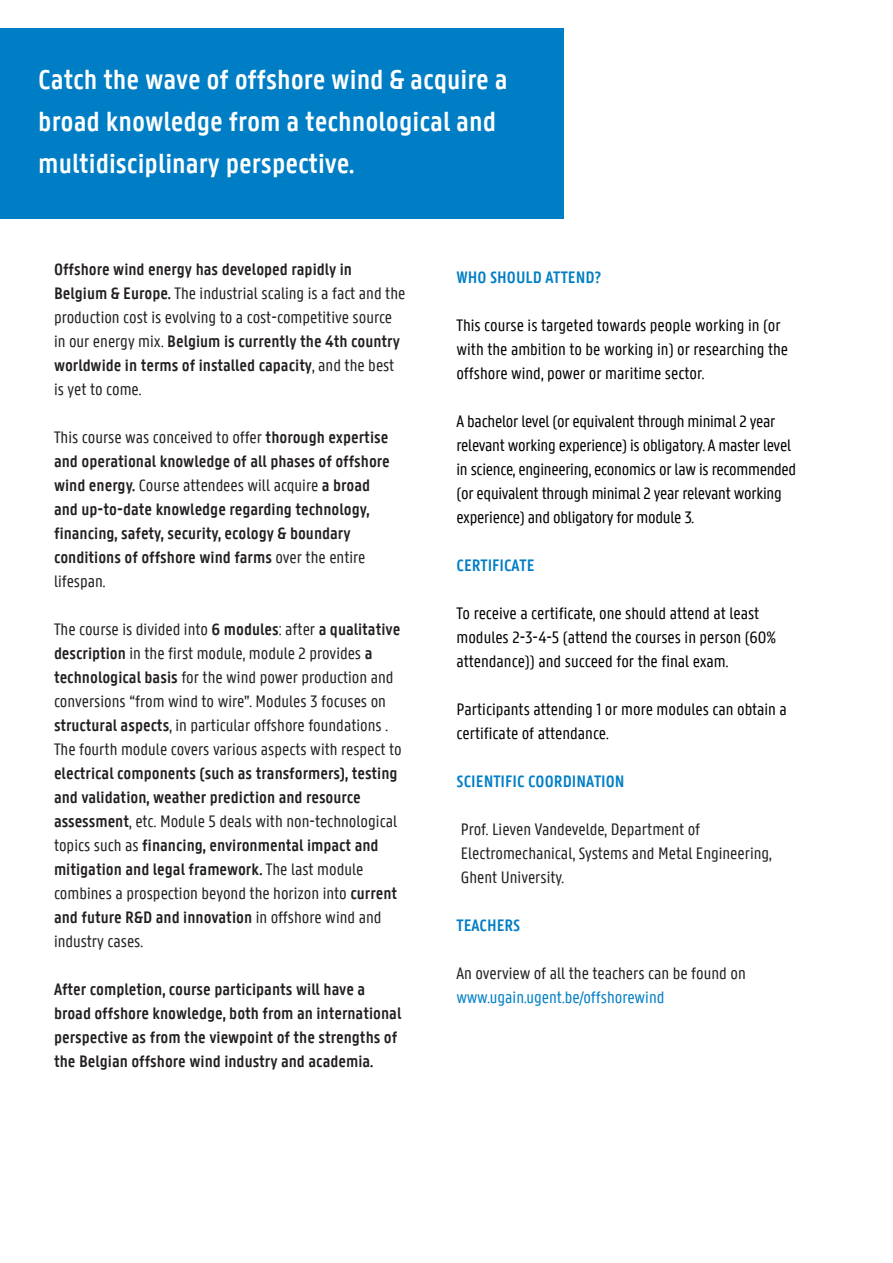
<style>
.page{position:relative;width:893px;height:1263px;background:#fff}
.page>*{position:absolute;margin:0;border:0;box-sizing:border-box;transform-origin:0 0}
.t1{font:600 30px/42px "U Gent Panno Text";color:#fff}
.t2{font:600 18px/24px "U Gent Panno Text";color:#231f20}
.t3{font:18px/24px "U Gent Panno Text";letter-spacing:-.01em;color:#000}
.t4{font:18px/24px "U Gent Panno Text";color:#231f20}
.t5{font:600 18px "U Gent Panno Text";color:#007ec5}
.t6{font:18px "U Gent Panno Text";color:#007ec5}
.s1{font-weight:400}
.s2{font-weight:600}
</style>
<div class="page">
<div style="left:0;top:29px;width:563px;height:190px;background:#007ec5"></div>
<h1 class="t1" style="left:38px;top:58px;width:471px">Catch the wave of offshore wind &amp; acquire a broad knowledge from a technological and multidisciplinary perspective.</h1>
<p class="t2" style="left:54px;top:257px;width:353px">Offshore wind energy has developed rapidly in Belgium &amp; Europe. <span class="s1">The industrial scaling is a fact and the production cost is evolving to a cost-competitive source in our energy mix.</span> Belgium is currently the 4th country worldwide in terms of installed capacity<span class="s1">, and the best is yet to come.</span></p>
<p class="t2" style="left:54px;top:425px;width:337px"><span class="s1">This course was conceived to offer</span> thorough expertise and operational knowledge of all phases of offshore wind energy. <span class="s1">Course attendees will acquire</span> a broad and up-to-date knowledge regarding technology, financing, safety, security, ecology &amp; boundary conditions of offshore wind farms <span class="s1">over the entire lifespan.</span></p>
<p class="t4" style="left:54px;top:617px;width:349px">The course is divided into <span class="s2">6 modules</span>: after <span class="s2">a qualitative description</span> in the first module, module 2 provides <span class="s2">a technological basis</span> for the wind power production and conversions “from wind to wire”. Modules 3 focuses on <span class="s2">structural aspects</span>, in particular offshore foundations .<br>The fourth module covers various aspects with respect to</p>
<p class="t2" style="left:54px;top:761px;width:345px">electrical components (such as transformers), testing and validation, weather prediction and resource assessment<span class="s1">, etc. Module 5 deals with non-technological topics such as</span> financing, environmental impact and mitigation and legal framework. <span class="s1">The last module combines a prospection beyond the horizon into</span> current and future R&amp;D and innovation <span class="s1">in offshore wind and industry cases.</span></p>
<p class="t2" style="left:54px;top:977px;width:349px">After completion, course participants will have a broad offshore knowledge, both from an international perspective as from the viewpoint of the strengths of the Belgian offshore wind industry and academia.</p>
<p class="t5" style="left:456px;top:266px;width:146px">WHO SHOULD ATTEND?</p>
<p class="t3" style="left:456px;top:313px;width:333px">This course is targeted towards people working in (or with the ambition to be working in) or researching the offshore wind, power or maritime sector.</p>
<p class="t3" style="left:456px;top:409px;width:341px">A bachelor level (or equivalent through minimal 2 year relevant working experience) is obligatory. A master level in science, engineering, economics or law is recommended (or equivalent through minimal 2 year relevant working experience) and obligatory for module 3.</p>
<p class="t5" style="left:456px;top:554px;width:80px">CERTIFICATE</p>
<p class="t3" style="left:456px;top:601px;width:321px">To receive a certificate, one should attend at least modules 2-3-4-5 (attend the courses in person (60% attendance)) and succeed for the final exam.</p>
<p class="t3" style="left:456px;top:697px;width:332px">Participants attending 1 or more modules can obtain a certificate of attendance.</p>
<p class="t5" style="left:456px;top:770px;width:170px">SCIENTIFIC COORDINATION</p>
<p class="t4" style="left:461px;top:817px;width:313px">Prof. Lieven Vandevelde, Department of<br>Electromechanical, Systems and Metal Engineering,<br>Ghent University.</p>
<p class="t5" style="left:456px;top:914px;width:66px">TEACHERS</p>
<p class="t4" style="left:456px;top:961px;width:291px">An overview of all the teachers can be found on</p>
<p class="t6" style="left:456px;top:986px;width:209px">www.ugain.ugent.be/offshorewind</p>
</div>
